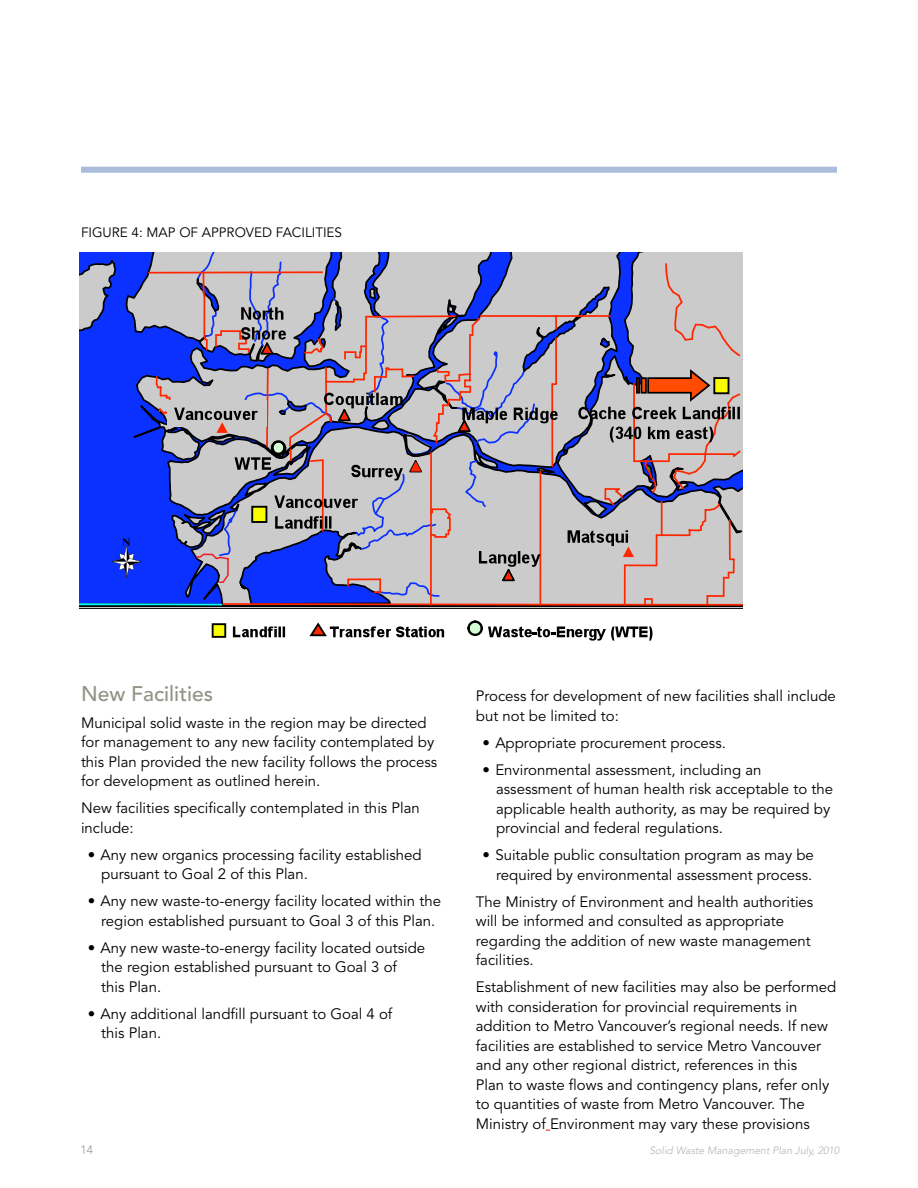
<style>
.page{position:relative;width:918px;height:1188px;background:#fff}
.page>*{position:absolute;margin:0;border:0;box-sizing:border-box;transform-origin:0 0}
.t1{font:500 21px "Avenir LT Std";color:#929286}
.t2{font:15px/19.5px "Avenir LT Std";color:#000}
.t3{font:13.5px "Avenir LT Std";color:#000}
.t4{font:300 12px "Avenir LT Std";color:#939598}
.t5{font:italic 300 10.5px "Avenir LT Std";color:#b1b4b6}
</style>
<div class="page">
<div style="left:81px;top:167px;width:756px;height:6px;background:#abbcda"></div>
<div style="left:213px;top:624px;width:12px;height:13px;background:#f9fb00"></div>
<div style="left:212px;top:623px;width:14px;height:15px;border:2px solid #000"></div>
<svg style="left:233px;top:627px;width:52px;height:10px"></svg>
<svg style="left:309px;top:622px;width:135px;height:15px"></svg>
<svg style="left:467px;top:620px;width:186px;height:21px"></svg>
<svg style="left:80px;top:253px;width:662px;height:355px;background:#9597be"></svg>
<p class="t3" style="left:81px;top:225px;width:140px">Fig ure 4: Map of Approved</p>
<p class="t3" style="left:276px;top:225px;width:15px">Facilities</p>
<h1 class="t1" style="left:81px;top:682px;width:134px">New Facilities</h1>
<p class="t2" style="left:81px;top:713px;width:358px">Municipal solid waste in the region may be directed for management to any new facility contemplated by this Plan provided the new facility follows the process for development as outlined herein.</p>
<p class="t2" style="left:81px;top:799px;width:340px">New facilities specifically contemplated in this Plan include:</p>
<p class="t2" style="left:101px;top:845px;width:322px;text-indent:-14px">• Any new organics processing facility established pursuant to Goal 2 of this Plan.</p>
<p class="t2" style="left:88px;top:892px;width:355px;text-align:center">• Any new waste-to-energy facility located within the region established pursuant to Goal 3 of this Plan.</p>
<p class="t2" style="left:101px;top:938px;width:325px;text-indent:-14px">• Any new waste-to-energy facility located outside the region established pursuant to Goal 3 of<br>this Plan.</p>
<p class="t2" style="left:101px;top:1004px;width:293px;text-indent:-14px">• Any additional landfill pursuant to Goal 4 of this Plan.</p>
<p class="t2" style="left:476px;top:687px;width:361px">Process for development of new facilities shall include but not be limited to:</p>
<p class="t2" style="left:483px;top:733px;width:242px">• Appropriate procurement process.</p>
<p class="t2" style="left:496px;top:760px;width:338px;text-indent:-14px">• Environmental assessment, including an assessment of human health risk acceptable to the applicable health authority, as may be required by provincial and federal regulations.</p>
<p class="t2" style="left:483px;top:846px;width:333px;text-align:right">• Suitable public consultation program as may be required by environmental assessment process.</p>
<p class="t2" style="left:476px;top:892px;width:339px">The Ministry of Environment and health authorities will be informed and consulted as appropriate regarding the addition of new waste management facilities.</p>
<p class="t2" style="left:476px;top:978px;width:362px">Establishment of new facilities may also be performed with consideration for provincial requirements in addition to Metro Vancouver’s regional needs. If new facilities are established to service Metro Vancouver and any other regional district, references in this<br>Plan to waste flows and contingency plans, refer only to quantities of waste from Metro Vancouver. The Ministry of Environment may vary these provisions</p>
<p class="t4" style="left:81px;top:1142px;width:14px">14</p>
<p class="t5" style="left:649px;top:1145px;width:191px">Solid Waste Management Plan July, 2010</p>
</div>
